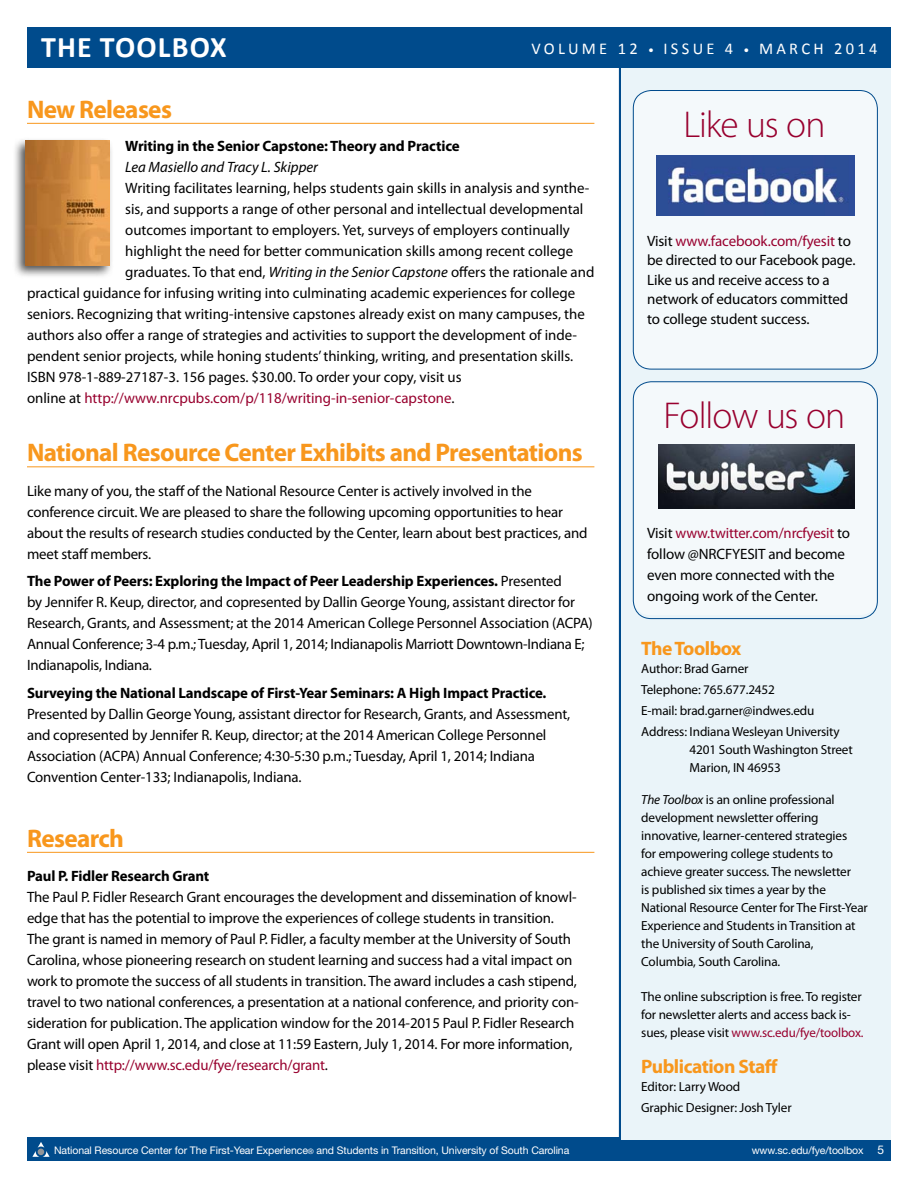
<style>
.page{position:relative;width:918px;height:1188px;background:#fff}
.page>*{position:absolute;margin:0;border:0;box-sizing:border-box;transform-origin:0 0}
.t1{font:300 37.5px "Myriad Pro";letter-spacing:-.03em;color:#98002e}
.t2{font:700 30px "Calibri";letter-spacing:.04em;color:#fff}
.t3{font:700 25.5px "Myriad Pro";letter-spacing:-.025em;color:#f8971d}
.t4{font:700 19.5px "Myriad Pro";letter-spacing:-.025em;color:#f8971d}
.t5{font:16.5px "Calibri";letter-spacing:.2em;color:#fff}
.t6{font:15px/21px "Myriad Pro";letter-spacing:-.01em;color:#000}
.t7{font:700 15px "Myriad Pro";letter-spacing:-.01em;color:#000}
.t8{font:15px "Myriad Pro";color:#98002e}
.t9{font:italic 15px "Myriad Pro";color:#000}
.t10{font:13.2px/18px "Myriad Pro";letter-spacing:-.01em;color:#000}
.t11{font:10.5px "Helvetica Neue";letter-spacing:-.01em;color:#fff}
.s1{font-size:12px}
.s2{font-style:italic}
.s3{color:#000}
.s4{font-weight:700}
.s5{color:#98002e}
.s6{font-size:7.5px}
</style>
<div class="page">
<div style="left:27px;top:1138px;width:864px;height:23px;background:#004b8c"></div>
<hr style="left:619px;top:62px;width:3px;height:1080px;background:#004b8c">
<svg style="left:32px;top:1142px;width:18px;height:15px"></svg>
<div style="left:27px;top:27px;width:864px;height:41px;background:#004b8c"></div>
<hr style="left:27px;top:123px;width:567px;height:1px;background:#f8971d">
<hr style="left:27px;top:466px;width:567px;height:1px;background:#f8971d">
<hr style="left:27px;top:852px;width:567px;height:1px;background:#f8971d">
<div style="left:12px;top:137px;width:102px;height:142px;background:#000;opacity:.69"></div>
<img style="left:25px;top:141px;width:84px;height:124px">
<div style="left:621px;top:68px;width:270px;height:1071px;background:#eaf4f9"></div>
<div style="left:633px;top:382px;width:245px;height:233px;background:#f4f9fb;border-radius:18px"></div>
<div style="left:633px;top:381px;width:245px;height:238px;border:1px solid #004b8c;border-radius:18px"></div>
<div style="left:633px;top:90px;width:245px;height:279px;background:#f4f9fb;border-radius:18px"></div>
<div style="left:633px;top:90px;width:245px;height:279px;border:1px solid #004b8c;border-radius:18px"></div>
<img style="left:658px;top:445px;width:196px;height:63px">
<img style="left:657px;top:156px;width:197px;height:60px">
<h2 class="t2" style="left:41px;top:28px;width:187px">THE TOOLBOX</h2>
<p class="t5" style="left:531px;top:38px;width:348px">VOLUM E 12 <span class="s1">•</span> ISSUE 4 <span class="s1">•</span> MARCH 2014</p>
<p class="t5" style="left:545px;top:38px;width:280px">VOLUM E 12 <span class="s1">•</span> ISSUE 4 <span class="s1">•</span> APRI L</p>
<h3 class="t3" style="left:27px;top:92px;width:146px">New Releases</h3>
<p class="t7" style="left:125px;top:136px;width:336px">Writing in the Senior Capstone: Theory and Practice</p>
<p class="t9" style="left:125px;top:158px;width:194px">Lea Masiello and Tracy L. Skipper</p>
<p class="t6" style="left:125px;top:178px;width:466px">Writing facilitates learning, helps students gain skills in analysis and synthe-</p>
<p class="t6" style="left:125px;top:199px;width:460px">sis, and supports a range of other personal and intellectual developmental</p>
<p class="t6" style="left:125px;top:220px;width:446px">outcomes important to employers. Yet, surveys of employers continually</p>
<p class="t6" style="left:125px;top:241px;width:449px">highlight the need for better communication skills among recent college</p>
<p class="t6" style="left:125px;top:262px;width:471px">graduates. To that end, <span class="s2">Writing in the Senior Capstone</span> offers the rationale and</p>
<p class="t6" style="left:27px;top:283px;width:550px">practical guidance for infusing writing into culminating academic experiences for college</p>
<p class="t6" style="left:27px;top:304px;width:559px">seniors. Recognizing that writing-intensive capstones already exist on many campuses, the</p>
<p class="t6" style="left:27px;top:325px;width:552px">authors also offer a range of strategies and activities to support the development of inde-</p>
<p class="t6" style="left:27px;top:346px;width:548px">pendent senior projects, while honing students’ thinking, writing, and presentation skills.</p>
<p class="t6" style="left:27px;top:367px;width:436px">ISBN 978-1-889-27187-3. 156 pages. $30.00. To order your copy, visit us</p>
<p class="t8" style="left:27px;top:389px;width:429px"><span class="s3">online at</span> http://www.nrcpubs.com/p/118/writing-in-senior-capstone<span class="s3">.</span></p>
<h3 class="t3" style="left:27px;top:436px;width:557px">National Resource Center Exhibits and Presentations</h3>
<p class="t6" style="left:27px;top:480px;width:562px">Like many of you, the staff of the National Resource Center is actively involved in the conference circuit. We are pleased to share the following upcoming opportunities to hear about the results of research studies conducted by the Center, learn about best practices, and meet staff members.</p>
<p class="t6" style="left:27px;top:571px;width:567px"><span class="s4">The Power of Peers: Exploring the Impact of Peer Leadership Experiences.</span> Presented<br>by Jennifer R. Keup, director, and copresented by Dallin George Young, assistant director for Research, Grants, and Assessment; at the 2014 American College Personnel Association (ACPA)<br>Annual Conference; 3-4 p.m.; Tuesday, April 1, 2014; Indianapolis Marriott Downtown-Indiana E; Indianapolis, Indiana.</p>
<p class="t7" style="left:27px;top:683px;width:521px">Surveying the National Landscape of First-Year Seminars: A High Impact Practice.</p>
<p class="t6" style="left:27px;top:703px;width:545px">Presented by Dallin George Young, assistant director for Research, Grants, and Assessment, and copresented by Jennifer R. Keup, director; at the 2014 American College Personnel Association (ACPA) Annual Conference; 4:30-5:30 p.m.; Tuesday, April 1, 2014; Indiana Convention Center-133; Indianapolis, Indiana.</p>
<h3 class="t3" style="left:27px;top:821px;width:99px">Research</h3>
<p class="t7" style="left:27px;top:866px;width:184px">Paul P. Fidler Research Grant</p>
<p class="t6" style="left:27px;top:886px;width:553px">The Paul P. Fidler Research Grant encourages the development and dissemination of knowl&shy;edge that has the potential to improve the experiences of college students in transition.<br>The grant is named in memory of Paul P. Fidler, a faculty member at the University of South Carolina, whose pioneering research on student learning and success had a vital impact on work to promote the success of all students in transition. The award includes a cash stipend, travel to two national conferences, a presentation at a national conference, and priority con&shy;sideration for publication. The application window for the 2014-2015 Paul P. Fidler Research Grant will open April 1, 2014, and close at 11:59 Eastern, July 1, 2014. For more information, please visit <span class="s5">http://www.sc.edu/fye/research/grant</span>.</p>
<h1 class="t1" style="left:683px;top:102px;width:144px">Like us on</h1>
<p class="t6" style="left:647px;top:231px;width:210px;line-height:19.5px">Visit <span class="s5">www.facebook.com/fyesit</span> to be directed to our Facebook page.<br>Like us and receive access to a network of educators committed to college student success.</p>
<h1 class="t1" style="left:664px;top:393px;width:183px">Follow us on</h1>
<p class="t6" style="left:647px;top:523px;width:204px">Visit <span class="s5">www.twitter.com/nrcfyesit</span> to follow @NRCFYESIT and become even more connected with the ongoing work of the Center.</p>
<h3 class="t4" style="left:641px;top:635px;width:102px">The Toolbox</h3>
<p class="t10" style="left:641px;top:657px;width:200px;line-height:21.3px">Author: Brad Garner<br>Telephone: 765.677.2452<br>E-mail: brad.garner@indwes.edu<br>Address: Indiana Wesleyan University</p>
<p class="t10" style="left:690px;top:741px;width:165px">4201 South Washington Street<br>Marion, IN 46953</p>
<p class="t10" style="left:641px;top:790px;width:228px"><span class="s2">The Toolbox</span> is an online professional development newsletter offering innovative, learner-centered strategies<br>for empowering college students to achieve greater success. The newsletter<br>is published six times a year by the National Resource Center for The First-Year Experience and Students in Transition at the University of South Carolina, Columbia, South Carolina.</p>
<p class="t10" style="left:641px;top:987px;width:224px">The online subscription is free. To register for newsletter alerts and access back is&shy;sues, please visit <span class="s5">www.sc.edu/fye/toolbox.</span></p>
<h3 class="t4" style="left:641px;top:1054px;width:138px">Publication Staff</h3>
<p class="t10" style="left:641px;top:1076px;width:152px;line-height:21.3px">Editor: Larry Wood<br>Graphic Designer: Josh Tyler</p>
<p class="t11" style="left:54px;top:1144px;width:517px">National Resource Center for The First-Year Experience<span class="s6">®</span> and Students in Transition, University of South Carolina</p>
<p class="t11" style="left:752px;top:1144px;width:134px">www.sc.edu/fye/toolbox <span class="s1">5</span></p>
</div>
